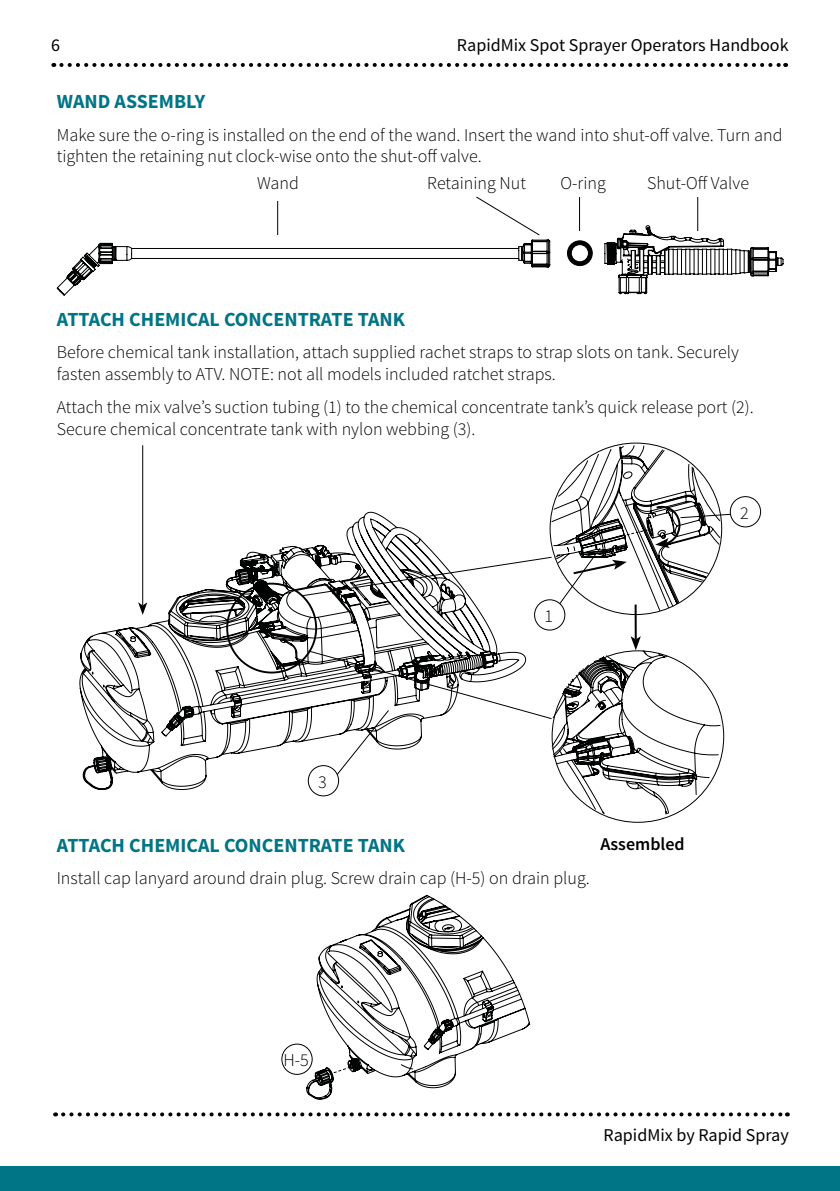
<style>
.page{position:relative;width:840px;height:1191px;background:#fff}
.page>*{position:absolute;margin:0;border:0;box-sizing:border-box;transform-origin:0 0}
.t1{font:700 20px "Source Sans Pro";color:#007586}
.t2{font:300 18px/21.6px "Source Sans Pro";color:#000}
.t3{font:18px "Source Sans Pro";color:#000}
.t4{font:600 18px "Source Sans Pro";color:#000}
</style>
<div class="page">
<div style="left:0;top:1166px;width:839px;height:25px;background:#007586"></div>
<svg style="left:61px;top:63px;width:724px;height:4px"></svg>
<svg style="left:63px;top:1112px;width:724px;height:4px"></svg>
<svg style="left:56px;top:225px;width:727px;height:71px"></svg>
<svg style="left:566px;top:240px;width:27px;height:26px"></svg>
<hr style="left:277px;top:201px;width:1px;height:34px;background:#000">
<hr style="left:578px;top:197px;width:1px;height:34px;background:#000">
<hr style="left:696px;top:197px;width:1px;height:34px;background:#000">
<svg style="left:474px;top:196px;width:66px;height:40px"></svg>
<svg style="left:79px;top:511px;width:415px;height:279px"></svg>
<div style="left:226px;top:582px;width:91px;height:91px;border:2px solid #000;border-radius:50%"></div>
<hr style="left:142px;top:445px;width:1px;height:160px;background:#000">
<svg style="left:138px;top:602px;width:9px;height:13px"></svg>
<hr style="left:634px;top:604px;width:2px;height:35px;background:#000">
<svg style="left:301px;top:445px;width:433px;height:167px"></svg>
<svg style="left:307px;top:636px;width:413px;height:179px"></svg>
<div style="left:308px;top:765px;width:30px;height:31px;background:#fff;border-radius:50%"></div>
<div style="left:308px;top:765px;width:30px;height:31px;border:1px solid #000;border-radius:50%"></div>
<div style="left:534px;top:600px;width:30px;height:30px;background:#fff;border-radius:50%"></div>
<div style="left:534px;top:599px;width:30px;height:31px;border:1px solid #000;border-radius:50%"></div>
<div style="left:729px;top:496px;width:31px;height:31px;background:#fff;border-radius:50%"></div>
<div style="left:729px;top:496px;width:31px;height:31px;border:1px solid #000;border-radius:50%"></div>
<svg style="left:305px;top:894px;width:225px;height:206px"></svg>
<div style="left:282px;top:1044px;width:30px;height:30px;background:#fff;border-radius:50%"></div>
<div style="left:281px;top:1043px;width:31px;height:31px;border:1px solid #000;border-radius:50%"></div>
<svg style="left:328px;top:1065px;width:23px;height:10px"></svg>
<p class="t3" style="left:51px;top:33px;width:10px">6</p>
<p class="t3" style="left:456px;top:33px;width:333px">RapidMix Spot Sprayer Operators Handbook</p>
<p class="t1" style="left:57px;top:88px;width:150px">WAND ASSEMBLY</p>
<p class="t2" style="left:57px;top:124px;width:726px">Make sure the o-ring is installed on the end of the wand. Insert the wand into shut-off valve. Turn and tighten the retaining nut clock-wise onto the shut-off valve.</p>
<p class="t2" style="left:257px;top:173px;width:43px">Wand</p>
<p class="t2" style="left:427px;top:173px;width:100px">Retaining Nut</p>
<p class="t2" style="left:560px;top:173px;width:47px">O-ring</p>
<p class="t2" style="left:646px;top:173px;width:103px">Shut-Off Valve</p>
<p class="t1" style="left:57px;top:306px;width:349px">ATTACH CHEMICAL CONCENTRATE TANK</p>
<p class="t2" style="left:57px;top:342px;width:683px">Before chemical tank installation, attach supplied rachet straps to strap slots on tank. Securely fasten assembly to ATV. NOTE: not all models included ratchet straps.</p>
<p class="t2" style="left:57px;top:396px;width:698px">Attach the mix valve’s suction tubing (1) to the chemical concentrate tank’s quick release port (2).<br>Secure chemical concentrate tank with nylon webbing (3).</p>
<p class="t2" style="left:544px;top:605px;width:10px">1</p>
<p class="t2" style="left:739px;top:502px;width:10px">2</p>
<p class="t2" style="left:318px;top:771px;width:10px">3</p>
<p class="t1" style="left:57px;top:832px;width:349px">ATTACH CHEMICAL CONCENTRATE TANK</p>
<p class="t2" style="left:57px;top:867px;width:534px">Install cap lanyard around drain plug. Screw drain cap (H-5) on drain plug.</p>
<p class="t4" style="left:600px;top:832px;width:86px">Assembled</p>
<p class="t2" style="left:283px;top:1049px;width:27px">H-5</p>
<p class="t3" style="left:603px;top:1123px;width:187px">RapidMix by Rapid Spray</p>
</div>
